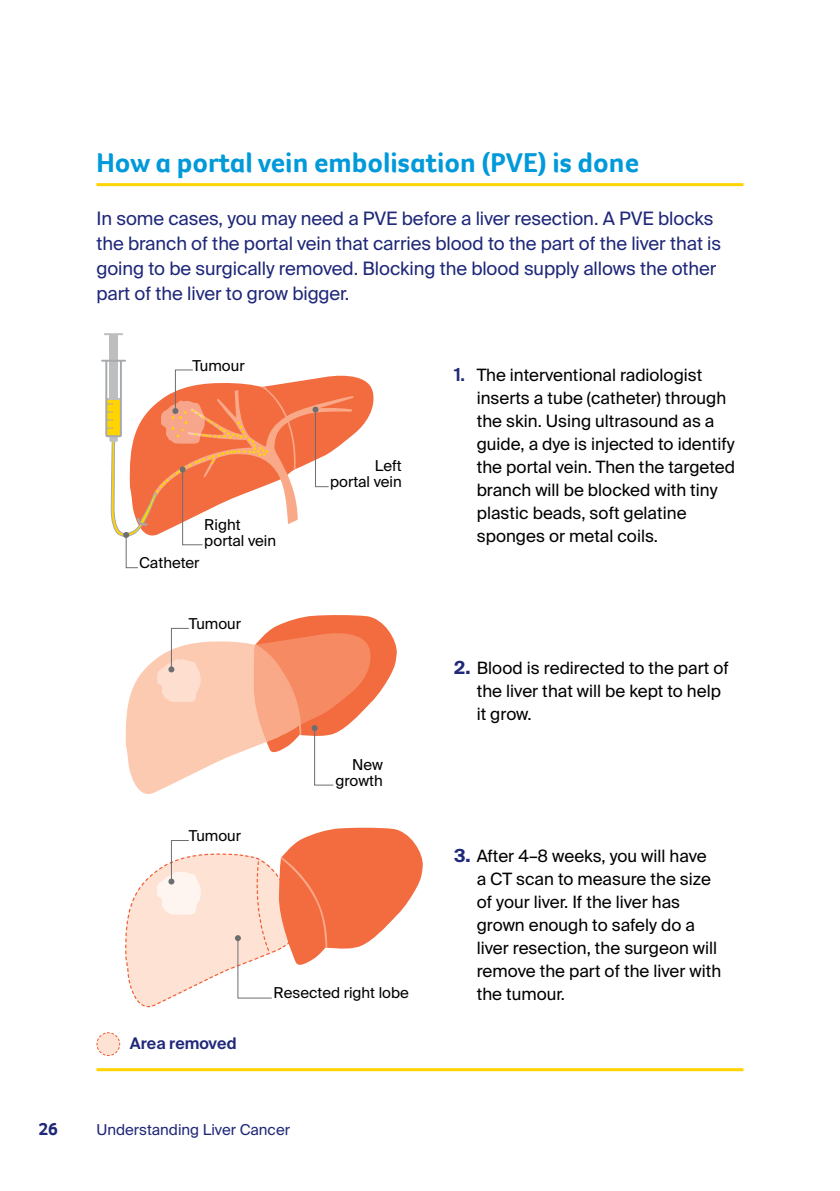
<style>
.page{position:relative;width:840px;height:1191px;background:#fff}
.page>*{position:absolute;margin:0;border:0;box-sizing:border-box;transform-origin:0 0}
.t1{font:700 28px "Foco CC";color:#0099da}
.t2{font:18.4px/25px "Suisse Intl";letter-spacing:-.005em;color:#1f2879}
.t3{font:700 18px "Foco CC";color:#1f2879}
.t4{font:17px/23px "Suisse Intl";color:#000}
.t5{font:600 16px "Suisse Intl";color:#1f2879}
.t6{font:15px/16px "Suisse Intl";color:#000;text-align:right}
.t7{font:15px "Suisse Intl";color:#1f2879}
.s1{font-weight:600;font-size:18px;color:#1f2879}
.s2{font-weight:700;font-size:18px;color:#1f2879}
</style>
<div class="page">
<hr style="left:96px;top:183px;width:647px;height:3px;background:#ffd400">
<hr style="left:96px;top:1068px;width:647px;height:3px;background:#ffd400">
<div style="left:109px;top:334px;width:9px;height:64px;background:#bcbec0"></div>
<hr style="left:102px;top:360px;width:23px;height:2px;background:#a7a9ac">
<svg style="left:105px;top:333px;width:17px;height:2px"></svg>
<svg style="left:96px;top:1032px;width:25px;height:24px"></svg>
<svg style="left:104px;top:359px;width:270px;height:209px"></svg>
<svg style="left:125px;top:827px;width:298px;height:181px"></svg>
<svg style="left:125px;top:615px;width:272px;height:179px"></svg>
<h1 class="t1" style="left:96px;top:144px;width:543px">How a portal vein embolisation (PVE) is done</h1>
<p class="t2" style="left:96px;top:206px;width:626px">In some cases, you may need a PVE before a liver resection. A PVE blocks the branch of the portal vein that carries blood to the part of the liver that is going to be surgically removed. Blocking the blood supply allows the other part of the liver to grow bigger.</p>
<p class="t6" style="left:192px;top:357px;width:54px">Tumour</p>
<p class="t6" style="left:204px;top:516px;width:73px;text-align:left">Right portal vein</p>
<p class="t6" style="left:139px;top:555px;width:62px">Catheter</p>
<p class="t6" style="left:189px;top:616px;width:54px">Tumour</p>
<p class="t6" style="left:189px;top:828px;width:54px">Tumour</p>
<p class="t6" style="left:330px;top:458px;width:73px">Left<br>portal vein</p>
<p class="t6" style="left:335px;top:756px;width:49px">New growth</p>
<p class="t5" style="left:130px;top:1034px;width:108px">Area removed</p>
<p class="t6" style="left:273px;top:985px;width:137px">Resected right lobe</p>
<p class="t3" style="left:38px;top:1117px;width:21px">26</p>
<p class="t7" style="left:96px;top:1121px;width:195px">Understanding Liver Cancer</p>
<p class="t4" style="left:476px;top:363px;width:260px;text-indent:-23px"><span class="s1">1.</span> The interventional radiologist inserts a tube (catheter) through the skin. Using ultrasound as a guide, a dye is injected to identify the portal vein. Then the targeted branch will be blocked with tiny plastic beads, soft gelatine sponges or metal coils.</p>
<p class="t4" style="left:476px;top:656px;width:253px;text-indent:-23px"><span class="s2">2.</span> Blood is redirected to the part of the liver that will be kept to help it grow.</p>
<p class="t4" style="left:476px;top:844px;width:246px;text-indent:-23px"><span class="s2">3.</span> After 4–8 weeks, you will have<br>a CT scan to measure the size of your liver. If the liver has grown enough to safely do a liver resection, the surgeon will remove the part of the liver with the tumour.</p>
</div>
